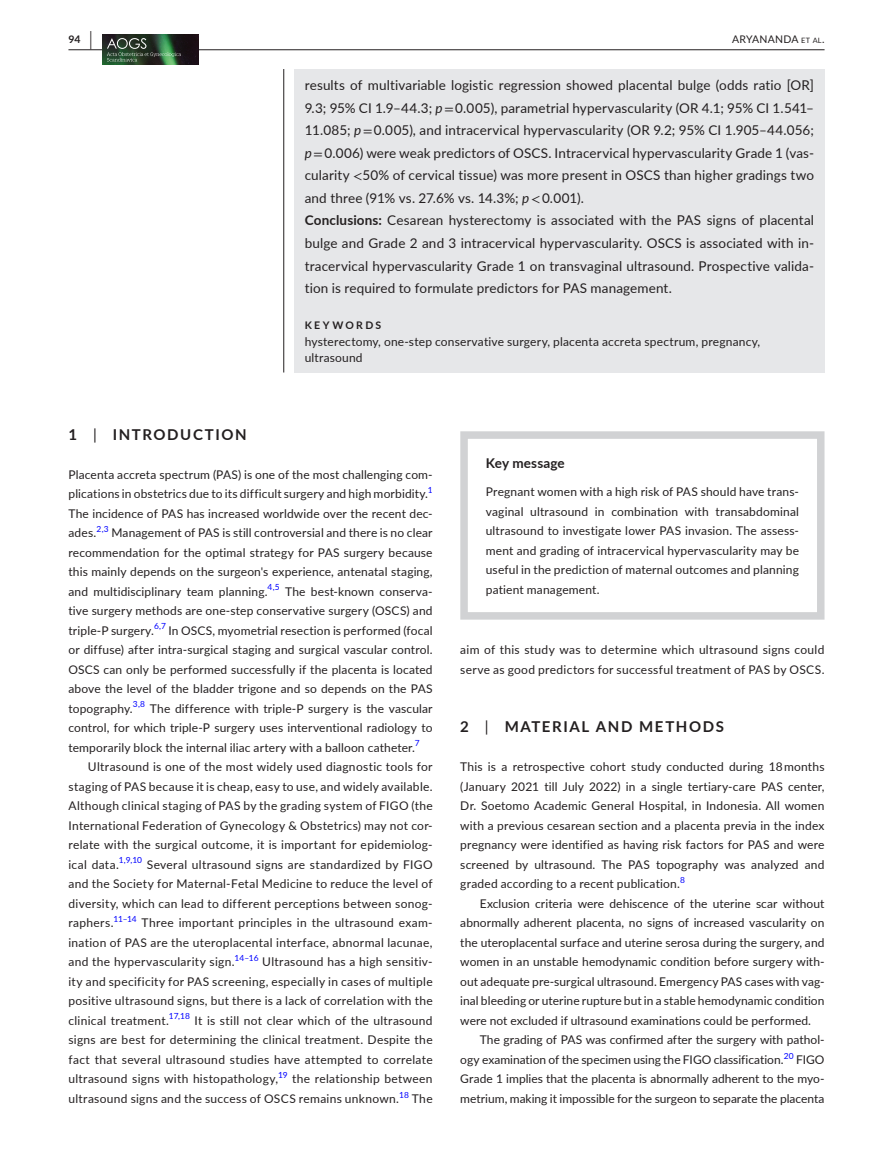
<style>
.page{position:relative;width:893px;height:1174px;background:#fff}
.page>*{position:absolute;margin:0;border:0;box-sizing:border-box;transform-origin:0 0}
.t1{font:700 15px "Lato";letter-spacing:.11em;color:#231f20}
.t2{font:13.5px/22.5px "Lato";letter-spacing:.01em;color:#231f20}
.t3{font:700 13.5px "Lato";letter-spacing:.01em;color:#231f20}
.t4{font:12px/19.5px "Lato";letter-spacing:.015em;color:#231f20;text-align:justify}
.t5{font:10.5px "Lato";letter-spacing:.02em;color:#231f20}
.t6{font:700 10.5px "Lato";letter-spacing:.22em;color:#231f20}
.t7{font:8.4px "Lato";letter-spacing:-.005em;color:#00f}
.s1{font-size:19.5px}
.s2{font-size:7.35px}
.s3{font-style:italic}
.s4{font-family:"STIX"}
.s5{font-weight:700}
.s6{font-weight:400}
</style>
<div class="page">
<hr style="left:68px;top:49px;width:756px;height:1px;background:#231f20">
<img style="left:102px;top:35px;width:97px;height:30px">
<svg style="left:107px;top:38px;width:74px;height:24px;background:#3f5943"></svg>
<div style="left:294px;top:69px;width:530px;height:303px;background:#e6e7e9"></div>
<hr style="left:283px;top:69px;width:1px;height:303px;background:#231f20">
<div style="left:460px;top:431px;width:364px;height:188px;border:8px solid #d1d2d4"></div>
<p class="t6" style="left:68px;top:31px;width:25px">94 <span class="s1">|</span></p>
<p class="t5" style="left:732px;top:31px;width:94px">ARYANANDA <span class="s2">et al</span>.</p>
<p class="t2" style="left:305px;top:74px;width:511px">results of multivariable logistic regression showed placental bulge (odds ratio [OR] 9.3; 95% CI 1.9–44.3; <span class="s3">p</span><span class="s4">=</span> 0.005), parametrial hypervascularity (OR 4.1; 95% CI 1.541– 11.085; <span class="s3">p</span><span class="s4">=</span> 0.005), and intracervical hypervascularity (OR 9.2; 95% CI 1.905–44.056; <span class="s3">p</span><span class="s4">=</span> 0.006) were weak predictors of OSCS. Intracervical hypervascularity Grade 1 (vas&shy;cularity <span class="s4">&lt;</span>50% of cervical tissue) was more present in OSCS than higher gradings two and three (91% vs. 27.6% vs. 14.3%; <span class="s3">p</span><span class="s4">&lt;</span> 0.001).<br><span class="s5">Conclusions:</span> Cesarean hysterectomy is associated with the PAS signs of placental bulge and Grade 2 and 3 intracervical hypervascularity. OSCS is associated with in&shy;tracervical hypervascularity Grade 1 on transvaginal ultrasound. Prospective valida&shy;tion is required to formulate predictors for PAS management.</p>
<p class="t6" style="left:305px;top:317px;width:78px">KEYWORDS</p>
<p class="t4" style="left:305px;top:332px;width:457px;line-height:16.5px">hysterectomy, one-step conservative surgery, placenta accreta spectrum, pregnancy, ultrasound</p>
<p class="t1" style="left:68px;top:423px;width:180px">1 <span class="s6">|</span> INTRODUCTION</p>
<p class="t4" style="left:68px;top:464px;width:366px">Placenta accreta spectrum (PAS) is one of the most challenging com&shy;plications in obstetrics due to its difficult surgery and high morbidity.</p>
<p class="t7" style="left:428px;top:484px;width:6px">1</p>
<p class="t4" style="left:68px;top:503px;width:366px">The incidence of PAS has increased worldwide over the recent dec&shy;ades.</p>
<p class="t7" style="left:97px;top:523px;width:14px">2,3</p>
<p class="t4" style="left:68px;top:522px;width:366px;text-indent:43px">Management of PAS is still controversial and there is no clear recommendation for the optimal strategy for PAS surgery because this mainly depends on the surgeon's experience, antenatal staging, and multidisciplinary team planning.</p>
<p class="t7" style="left:268px;top:581px;width:14px">4,5</p>
<p class="t4" style="left:68px;top:581px;width:366px;text-indent:217px">The best-known conserva&shy;tive surgery methods are one-step conservative surgery (OSCS) and triple-P surgery.</p>
<p class="t7" style="left:154px;top:620px;width:13px">6,7</p>
<p class="t4" style="left:68px;top:620px;width:366px;text-indent:100px">In OSCS, myometrial resection is performed (focal or diffuse) after intra-surgical staging and surgical vascular control.<br>OSCS can only be performed successfully if the placenta is located above the level of the bladder trigone and so depends on the PAS topography.</p>
<p class="t7" style="left:133px;top:698px;width:14px">3,8</p>
<p class="t4" style="left:68px;top:698px;width:366px;text-indent:81px">The difference with triple-P surgery is the vascular control, for which triple-P surgery uses interventional radiology to temporarily block the internal iliac artery with a balloon catheter.</p>
<p class="t7" style="left:415px;top:737px;width:6px">7</p>
<p class="t4" style="left:68px;top:756px;width:366px;text-indent:20px">Ultrasound is one of the most widely used diagnostic tools for staging of PAS because it is cheap, easy to use, and widely available.<br>Although clinical staging of PAS by the grading system of FIGO (the International Federation of Gynecology &amp; Obstetrics) may not cor&shy;relate with the surgical outcome, it is important for epidemiolog&shy;ical data.</p>
<p class="t7" style="left:119px;top:854px;width:25px">1,9,10</p>
<p class="t4" style="left:68px;top:854px;width:366px;text-indent:78px">Several ultrasound signs are standardized by FIGO and the Society for Maternal-Fetal Medicine to reduce the level of diversity, which can lead to different perceptions between sonog&shy;raphers.</p>
<p class="t7" style="left:113px;top:913px;width:25px">11–14</p>
<p class="t4" style="left:68px;top:912px;width:366px;text-indent:73px">Three important principles in the ultrasound exam&shy;ination of PAS are the uteroplacental interface, abnormal lacunae, and the hypervascularity sign.</p>
<p class="t7" style="left:235px;top:952px;width:26px">14–16</p>
<p class="t4" style="left:68px;top:951px;width:366px;text-indent:194px">Ultrasound has a high sensitiv&shy;ity and specificity for PAS screening, especially in cases of multiple positive ultrasound signs, but there is a lack of correlation with the clinical treatment.<sup>17,18</sup> It is still not clear which of the ultrasound signs are best for determining the clinical treatment. Despite the fact that several ultrasound studies have attempted to correlate ultrasound signs with histopathology,<sup>19</sup> the relationship between ultrasound signs and the success of OSCS remains unknown.<sup>18</sup> The</p>
<p class="t3" style="left:486px;top:453px;width:81px">Key message</p>
<p class="t4" style="left:486px;top:481px;width:315px">Pregnant women with a high risk of PAS should have trans&shy;vaginal ultrasound in combination with transabdominal ultrasound to investigate lower PAS invasion. The assess&shy;ment and grading of intracervical hypervascularity may be useful in the prediction of maternal outcomes and planning patient management.</p>
<p class="t4" style="left:460px;top:639px;width:366px">aim of this study was to determine which ultrasound signs could serve as good predictors for successful treatment of PAS by OSCS.</p>
<p class="t1" style="left:460px;top:716px;width:265px">2 <span class="s6">|</span> MATERIAL AND METHODS</p>
<p class="t4" style="left:460px;top:756px;width:366px">This is a retrospective cohort study conducted during 18 months (January 2021 till July 2022) in a single tertiary-care PAS center, Dr. Soetomo Academic General Hospital, in Indonesia. All women with a previous cesarean section and a placenta previa in the index pregnancy were identified as having risk factors for PAS and were screened by ultrasound. The PAS topography was analyzed and graded according to a recent publication.</p>
<p class="t7" style="left:680px;top:874px;width:6px">8</p>
<p class="t4" style="left:460px;top:893px;width:366px;text-indent:20px">Exclusion criteria were dehiscence of the uterine scar without abnormally adherent placenta, no signs of increased vascularity on the uteroplacental surface and uterine serosa during the surgery, and women in an unstable hemodynamic condition before surgery with&shy;out adequate pre-surgical ultrasound. Emergency PAS cases with vag&shy;inal bleeding or uterine rupture but in a stable hemodynamic condition were not excluded if ultrasound examinations could be performed.</p>
<p class="t4" style="left:460px;top:1029px;width:366px;text-indent:20px">The grading of PAS was confirmed after the surgery with pathol&shy;ogy examination of the specimen using the FIGO classification.<sup>20</sup> FIGO Grade 1 implies that the placenta is abnormally adherent to the myo&shy;metrium, making it impossible for the surgeon to separate the placenta</p>
</div>
